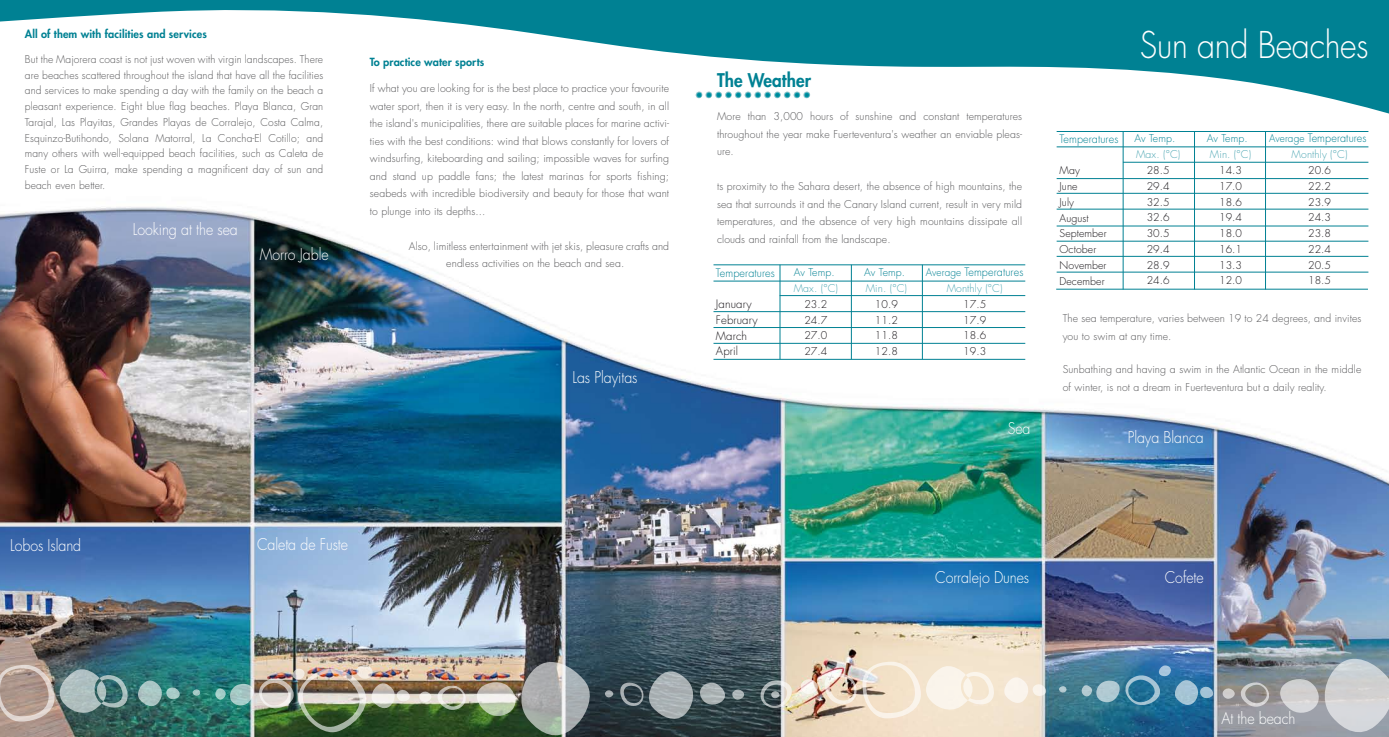
<style>
.page{position:relative;width:1389px;height:737px;background:#fff}
.page>*{position:absolute;margin:0;border:0;box-sizing:border-box;transform-origin:0 0}
.t1{font:300 35.88px "Futura";letter-spacing:-.01em;color:#fff;scale:.9 1}
.t2{font:800 18.38px "Futura";letter-spacing:.005em;color:#008193;scale:.93 1}
.t3{font:300 15.75px "Futura";letter-spacing:-.005em;color:#fff;scale:.9 1}
.t4{font:300 11.38px "Futura";letter-spacing:.01em;color:#008193;scale:.95 1}
.t5{font:300 11.38px/15.8px "Futura";letter-spacing:.01em;color:#1a171b}
.t6{font:800 10.94px "Futura";letter-spacing:.01em;color:#008193}
.t7{font:300 10.5px/17.5px "Futura";letter-spacing:.01em;color:#58585a;text-align:justify}
.t8{font:300 10.5px/15.8px "Futura";letter-spacing:.01em;color:#1a171b;text-align:justify}
.t9{font:300 10.5px "Futura";letter-spacing:.01em;color:rgb(0 129 147/.7)}
.t10{font:300 10.5px "Futura";color:#008193}
.s1{font-size:10.5px}
</style>
<div class="page">
<img style="left:0;top:131px;width:1389px;height:606px">
<svg style="left:0;top:0;width:1389px;height:114px"></svg>
<svg style="left:1059px;top:685px;width:8px;height:8px"></svg>
<svg style="left:1002px;top:675px;width:45px;height:30px"></svg>
<img style="left:801px;top:661px;width:194px;height:57px">
<svg style="left:1278px;top:659px;width:111px;height:73px;background:#b6babe"></svg>
<svg style="left:1222px;top:680px;width:48px;height:28px"></svg>
<svg style="left:1081px;top:665px;width:133px;height:42px;background:#4d88a9"></svg>
<svg style="left:192px;top:689px;width:8px;height:7px"></svg>
<svg style="left:135px;top:678px;width:45px;height:30px"></svg>
<img style="left:0;top:664px;width:128px;height:57px">
<img style="left:475px;top:662px;width:123px;height:73px">
<svg style="left:419px;top:684px;width:48px;height:27px"></svg>
<svg style="left:620px;top:667px;width:106px;height:56px;background:#5c6a70"></svg>
<svg style="left:732px;top:689px;width:13px;height:11px"></svg>
<svg style="left:605px;top:690px;width:9px;height:7px"></svg>
<svg style="left:759px;top:680px;width:33px;height:28px"></svg>
<img style="left:214px;top:663px;width:196px;height:72px">
<svg style="left:695px;top:91px;width:115px;height:7px"></svg>
<hr style="left:713px;top:281px;width:312px;height:1px;background:#008193">
<hr style="left:713px;top:264px;width:312px;height:1px;background:#008193">
<hr style="left:713px;top:311px;width:312px;height:1px;background:#008193">
<hr style="left:780px;top:295px;width:245px;height:1px;background:#008193">
<hr style="left:713px;top:327px;width:312px;height:1px;background:#008193">
<hr style="left:713px;top:343px;width:312px;height:1px;background:#008193">
<hr style="left:713px;top:359px;width:312px;height:1px;background:#008193">
<hr style="left:780px;top:265px;width:1px;height:94px;background:#008193">
<hr style="left:851px;top:265px;width:1px;height:94px;background:#008193">
<hr style="left:922px;top:265px;width:1px;height:94px;background:#008193">
<hr style="left:1057px;top:147px;width:311px;height:1px;background:#008193">
<hr style="left:1057px;top:131px;width:311px;height:1px;background:#008193">
<hr style="left:1057px;top:178px;width:311px;height:1px;background:#008193">
<hr style="left:1123px;top:162px;width:245px;height:1px;background:#008193">
<hr style="left:1057px;top:193px;width:311px;height:1px;background:#008193">
<hr style="left:1057px;top:209px;width:311px;height:1px;background:#008193">
<hr style="left:1057px;top:226px;width:311px;height:1px;background:#008193">
<hr style="left:1057px;top:241px;width:311px;height:1px;background:#008193">
<hr style="left:1057px;top:256px;width:311px;height:1px;background:#008193">
<hr style="left:1057px;top:272px;width:311px;height:1px;background:#008193">
<hr style="left:1056px;top:289px;width:312px;height:1px;background:#008193">
<hr style="left:1123px;top:131px;width:1px;height:158px;background:#008193">
<hr style="left:1194px;top:131px;width:1px;height:158px;background:#008193">
<hr style="left:1265px;top:131px;width:1px;height:158px;background:#008193">
<p class="t6" style="left:25px;top:27px;width:184px">All of them with facilities and services</p>
<p class="t7" style="left:25px;top:51px;width:300px;line-height:15.8px">But the Majorera coast is not just woven with virgin landscapes. There are beaches scattered throughout the island that have all the facilities and services to make spending a day with the family on the beach a pleasant experience. Eight blue flag beaches. Playa Blanca, Gran Tarajal, Las Playitas, Grandes Playas de Corralejo, Costa Calma, Esquinzo-Butihondo, Solana Matorral, La Concha-El Cotillo; and many others with well-equipped beach facilities, such as Caleta de Fuste or La Guirra, make spending a magnificent day of sun and beach even better.</p>
<h3 class="t3" style="left:133px;top:220px;width:118px">Looking at the sea</h3>
<h3 class="t3" style="left:260px;top:244px;width:78px">Morro Jable</h3>
<p class="t6" style="left:370px;top:54px;width:116px">To practice water sports</p>
<p class="t7" style="left:370px;top:80px;width:301px">If what you are looking for is the best place to practice your favourite water sport, then it is very easy. In the north, centre and south, in all the island's municipalities, there are suitable places for marine activi&shy;ties with the best conditions: wind that blows constantly for lovers of windsurfing, kiteboarding and sailing; impossible waves for surfing and stand up paddle fans; the latest marinas for sports fishing; seabeds with incredible biodiversity and beauty for those that want to plunge into its depths...</p>
<p class="t7" style="left:446px;top:237px;width:224px;text-indent:-37px">Also, limitless entertainment with jet skis, pleasure crafts and endless activities on the beach and sea.</p>
<h3 class="t3" style="left:573px;top:367px;width:74px">Las Playitas</h3>
<h3 class="t3" style="left:10px;top:535px;width:80px">Lobos Island</h3>
<h3 class="t3" style="left:257px;top:534px;width:102px">Caleta de Fuste</h3>
<h2 class="t2" style="left:717px;top:68px;width:102px">The Weather</h2>
<p class="t7" style="left:717px;top:108px;width:307px">More than 3,000 hours of sunshine and constant temperatures throughout the year make Fuerteventura's weather an enviable pleas&shy;ure.</p>
<p class="t7" style="left:717px;top:178px;width:307px">ts proximity to the Sahara desert, the absence of high mountains, the sea that surrounds it and the Canary Island current, result in very mild temperatures, and the absence of very high mountains dissipate all clouds and rainfall from the landscape.</p>
<p class="t4" style="left:716px;top:265px;width:63px">Temperatures</p>
<p class="t5" style="left:716px;top:296px;width:43px">January<br>February<br>March<br>April</p>
<p class="t10" style="left:794px;top:266px;width:42px">Av Temp.</p>
<p class="t9" style="left:794px;top:281px;width:46px">Max. (°C)</p>
<p class="t8" style="left:804px;top:296px;width:25px">23.2<br>24.7<br>27.0<br>27.4</p>
<p class="t10" style="left:864px;top:266px;width:42px">Av Temp.</p>
<p class="t9" style="left:866px;top:281px;width:43px">Min. (°C)</p>
<p class="t8" style="left:875px;top:296px;width:25px">10.9<br>11.2<br>11.8<br>12.8</p>
<p class="t4" style="left:926px;top:265px;width:104px"><span class="s1">Average</span> Temperatures</p>
<p class="t9" style="left:947px;top:281px;width:57px">Monthly (°C)</p>
<p class="t8" style="left:963px;top:296px;width:25px">17.5<br>17.9<br>18.6<br>19.3</p>
<h3 class="t3" style="left:1008px;top:418px;width:27px">Sea</h3>
<h1 class="t1" style="left:1140px;top:22px;width:256px">Sun and Beaches</h1>
<p class="t4" style="left:1060px;top:131px;width:63px">Temperatures</p>
<p class="t8" style="left:1060px;top:163px;width:49px;text-align:left">May<br>June<br>July<br>August<br>September<br>October<br>November<br>December</p>
<p class="t10" style="left:1134px;top:132px;width:42px">Av Temp.</p>
<p class="t9" style="left:1136px;top:148px;width:46px">Max. (°C)</p>
<p class="t8" style="left:1147px;top:162px;width:25px">28.5<br>29.4<br>32.5<br>32.6<br>30.5<br>29.4<br>28.9<br>24.6</p>
<p class="t10" style="left:1207px;top:132px;width:42px">Av Temp.</p>
<p class="t9" style="left:1210px;top:148px;width:43px">Min. (°C)</p>
<p class="t8" style="left:1219px;top:162px;width:25px">14.3<br>17.0<br>18.6<br>19.4<br>18.0<br>16.1<br>13.3<br>12.0</p>
<p class="t4" style="left:1269px;top:131px;width:104px"><span class="s1">Average</span> Temperatures</p>
<p class="t9" style="left:1292px;top:148px;width:57px">Monthly (°C)</p>
<p class="t8" style="left:1308px;top:162px;width:25px">20.6<br>22.2<br>23.9<br>24.3<br>23.8<br>22.4<br>20.5<br>18.5</p>
<p class="t7" style="left:1063px;top:310px;width:300px">The sea temperature, varies between 19 to 24 degrees, and invites you to swim at any time.</p>
<p class="t7" style="left:1063px;top:361px;width:300px">Sunbathing and having a swim in the Atlantic Ocean in the middle of winter, is not a dream in Fuerteventura but a daily reality.</p>
<h3 class="t3" style="left:1128px;top:427px;width:86px">Playa Blanca</h3>
<h3 class="t3" style="left:935px;top:567px;width:106px">Corralejo Dunes</h3>
<h3 class="t3" style="left:1165px;top:567px;width:44px">Cofete</h3>
<h3 class="t3" style="left:1221px;top:707px;width:84px">At the beach</h3>
</div>
